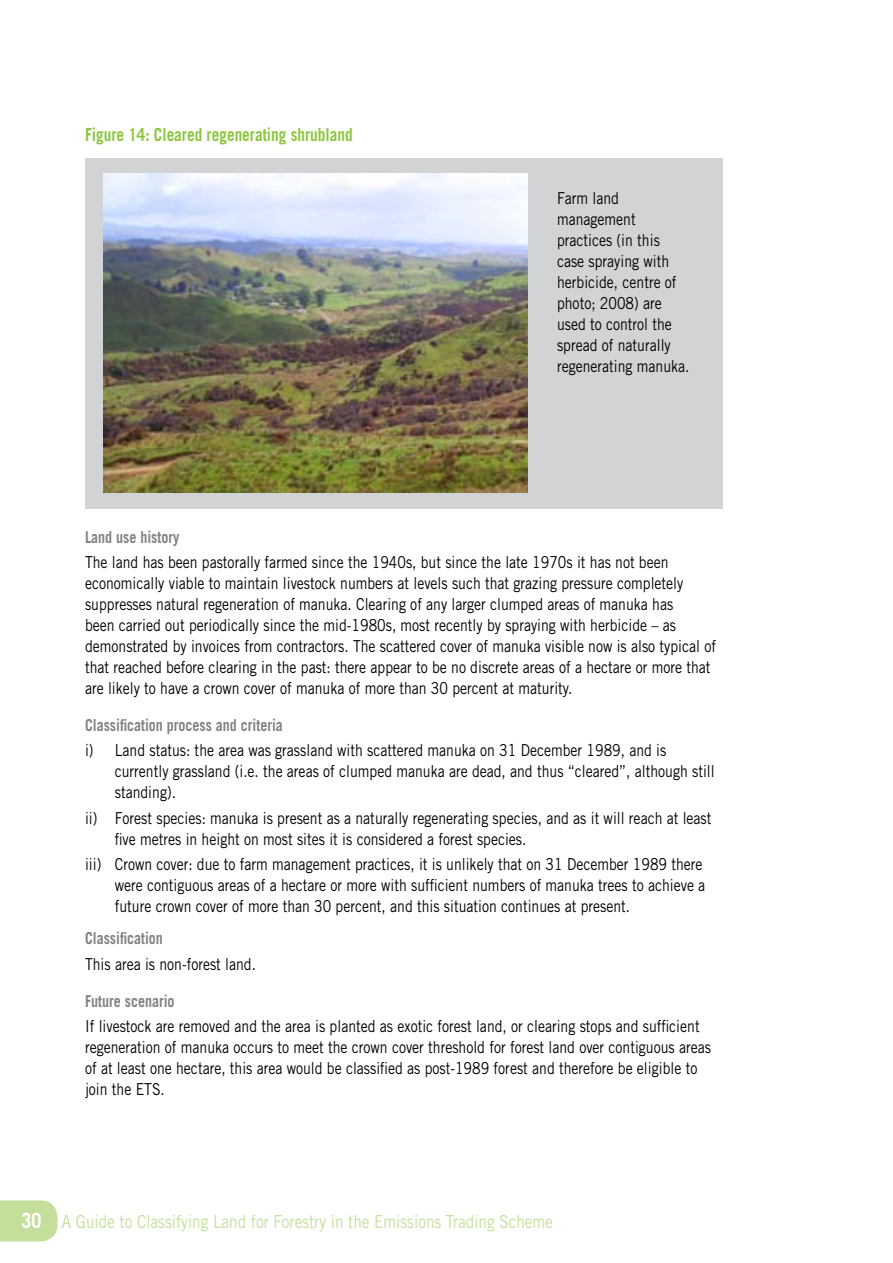
<style>
.page{position:relative;width:893px;height:1263px;background:#fff}
.page>*{position:absolute;margin:0;border:0;box-sizing:border-box;transform-origin:0 0}
.t1{font:18px "Trade Gothic LT Std";color:#c4df9b;scale:.85 1}
.t2{font:700 18px "Trade Gothic LT Std";color:#8dc63f;scale:.85 1}
.t3{font:16.5px/21px "Trade Gothic LT Std";color:#000;scale:.85 1}
.t4{font:700 16.5px "Trade Gothic LT Std";color:#808285;scale:.85 1}
.s1{font-weight:700;font-size:21px;color:#fff}
</style>
<div class="page">
<svg style="left:0;top:1200px;width:58px;height:41px"></svg>
<div style="left:85px;top:159px;width:638px;height:350px;background:#d1d3d4"></div>
<img style="left:103px;top:174px;width:424px;height:319px">
<p class="t2" style="left:85px;top:123px;width:317px">Figure 14: Cleared regenerating shrubland</p>
<p class="t3" style="left:557px;top:187px;width:157px">Farm land management practices (in this case spraying with herbicide, centre of photo; 2008) are used to control the spread of naturally regenerating manuka.</p>
<p class="t4" style="left:85px;top:527px;width:112px">Land use history</p>
<p class="t3" style="left:85px;top:552px;width:744px">The land has been pastorally farmed since the 1940s, but since the late 1970s it has not been economically viable to maintain livestock numbers at levels such that grazing pressure completely suppresses natural regeneration of manuka. Clearing of any larger clumped areas of manuka has<br>been carried out periodically since the mid-1980s, most recently by spraying with herbicide – as demonstrated by invoices from contractors. The scattered cover of manuka visible now is also typical of that reached before clearing in the past: there appear to be no discrete areas of a hectare or more that are likely to have a crown cover of manuka of more than 30 percent at maturity.</p>
<p class="t4" style="left:85px;top:715px;width:234px">Classification process and criteria</p>
<p class="t3" style="left:115px;top:740px;width:707px;text-indent:-30px">i) Land status: the area was grassland with scattered manuka on 31 December 1989, and is currently grassland (i.e. the areas of clumped manuka are dead, and thus “cleared”, although still standing).</p>
<p class="t3" style="left:115px;top:807px;width:703px;text-indent:-30px">ii) Forest species: manuka is present as a naturally regenerating species, and as it will reach at least five metres in height on most sites it is considered a forest species.</p>
<p class="t3" style="left:115px;top:853px;width:696px;text-indent:-30px">iii) Crown cover: due to farm management practices, it is unlikely that on 31 December 1989 there were contiguous areas of a hectare or more with sufficient numbers of manuka trees to achieve a future crown cover of more than 30 percent, and this situation continues at present.</p>
<p class="t4" style="left:85px;top:928px;width:93px">Classification</p>
<p class="t3" style="left:85px;top:953px;width:203px">This area is non-forest land.</p>
<p class="t4" style="left:85px;top:990px;width:107px">Future scenario</p>
<p class="t3" style="left:85px;top:1015px;width:738px">If livestock are removed and the area is planted as exotic forest land, or clearing stops and sufficient regeneration of manuka occurs to meet the crown cover threshold for forest land over contiguous areas of at least one hectare, this area would be classified as post-1989 forest and therefore be eligible to join the ETS.</p>
<p class="t1" style="left:21px;top:1210px;width:627px"><span class="s1">30</span> A Guide to Classifying Land for Forestry in the Emissions Trading Scheme</p>
</div>
